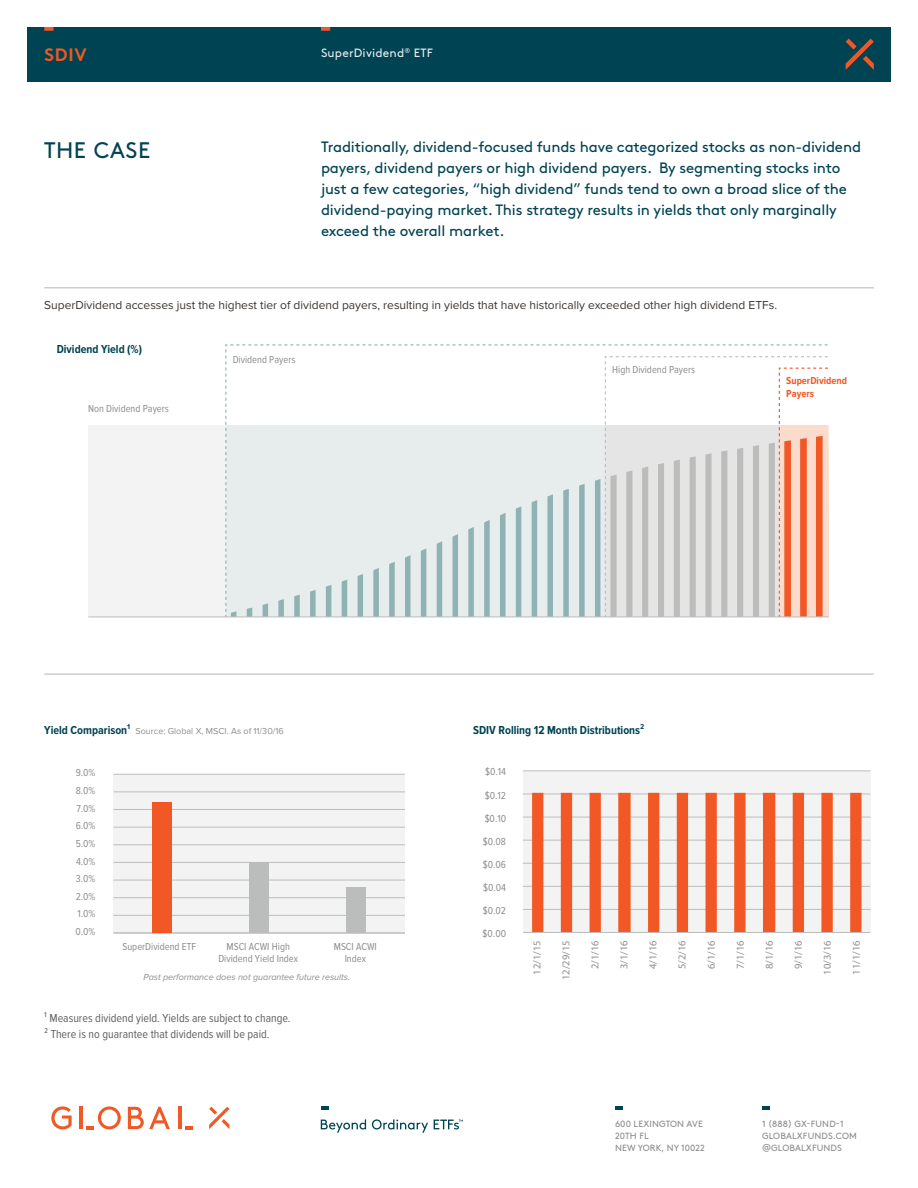
<style>
.page{position:relative;width:918px;height:1188px;background:#fff}
.page>*{position:absolute;margin:0;border:0;box-sizing:border-box;transform-origin:0 0}
.t1{font:22.5px "Brown Std";letter-spacing:.02em;color:#004352}
.t2{font:700 18px "Brown Std";color:#f05825}
.t3{font:15px/21px "Brown Std";letter-spacing:-.01em;color:#004352}
.t4{font:12px "Proxima Nova";color:#3a3531}
.t5{font:12px/16.5px "Proxima Nova Cond";color:#606061}
.t6{font:700 12px "Proxima Nova Cond";color:#004352}
.t7{font:12px "Brown Std";letter-spacing:.015em;color:#e8eaed}
.t8{font:10.5px/12.6px "Proxima Nova Cond";color:#8e8d8e;text-align:center}
.t9{font:10.5px "Myriad Pro";color:#8e8d8e}
.t10{font:10.5px "Proxima Nova Cond";color:#8e8e8d}
.t11{font:700 10.5px/12.6px "Proxima Nova Cond";color:#f15825}
.t12{font:9px/12px "Brown Std";letter-spacing:.015em;color:#8e8d8e}
.t13{font:9px "Proxima Nova";color:#8e8d8e}
.t14{font:italic 9px "Proxima Nova";color:#8e8d8e}
.s1{font-family:"Proxima Nova Cond";font-weight:700;font-size:12px;color:#004352}
</style>
<div class="page">
<div style="left:27px;top:27px;width:864px;height:54px;background:#004352"></div>
<svg style="left:846px;top:39px;width:28px;height:31px"></svg>
<svg style="left:44px;top:27px;width:10px;height:4px"></svg>
<svg style="left:321px;top:27px;width:9px;height:4px"></svg>
<svg style="left:128px;top:1107px;width:42px;height:22px"></svg>
<svg style="left:209px;top:1107px;width:20px;height:22px"></svg>
<hr style="left:178px;top:1107px;width:4px;height:22px;background:#f05825">
<svg style="left:185px;top:1126px;width:8px;height:3px"></svg>
<svg style="left:51px;top:1106px;width:21px;height:23px"></svg>
<hr style="left:80px;top:1107px;width:3px;height:22px;background:#f05825">
<svg style="left:86px;top:1106px;width:35px;height:23px"></svg>
<svg style="left:762px;top:1106px;width:8px;height:4px"></svg>
<svg style="left:615px;top:1106px;width:8px;height:4px"></svg>
<svg style="left:321px;top:1106px;width:8px;height:4px"></svg>
<svg style="left:321px;top:1119px;width:45px;height:14px"></svg>
<svg style="left:372px;top:1119px;width:56px;height:14px"></svg>
<svg style="left:434px;top:1120px;width:29px;height:10px"></svg>
<hr style="left:44px;top:287px;width:830px;height:1px;background:#bbbdbc">
<hr style="left:44px;top:674px;width:830px;height:1px;background:#bbbdbc">
<div style="left:113px;top:774px;width:292px;height:159px;background:#f3f3f3"></div>
<hr style="left:114px;top:933px;width:291px;height:1px;background:#bcbdbb">
<hr style="left:114px;top:915px;width:291px;height:1px;background:#bcbdbb">
<hr style="left:114px;top:897px;width:291px;height:1px;background:#bcbdbb">
<hr style="left:114px;top:880px;width:291px;height:1px;background:#bcbdbb">
<hr style="left:114px;top:862px;width:291px;height:1px;background:#bcbdbb">
<hr style="left:114px;top:845px;width:291px;height:1px;background:#bcbdbb">
<hr style="left:114px;top:827px;width:291px;height:1px;background:#bcbdbb">
<hr style="left:114px;top:809px;width:291px;height:1px;background:#bcbdbb">
<hr style="left:114px;top:792px;width:291px;height:1px;background:#bcbdbb">
<hr style="left:114px;top:774px;width:291px;height:1px;background:#bcbdbb">
<div style="left:347px;top:888px;width:19px;height:45px;background:#bbbdbc"></div>
<div style="left:250px;top:863px;width:19px;height:70px;background:#bbbdbc"></div>
<div style="left:152px;top:803px;width:20px;height:130px;background:#f15825"></div>
<div style="left:88px;top:425px;width:138px;height:192px;background:#f3f3f3"></div>
<svg style="left:225px;top:344px;width:604px;height:273px"></svg>
<hr style="left:88px;top:617px;width:741px;height:1px;background:#bcbdbb">
<div style="left:523px;top:771px;width:348px;height:161px;background:#f3f3f3"></div>
<hr style="left:523px;top:909px;width:347px;height:1px;background:#bbbdbc">
<hr style="left:523px;top:886px;width:347px;height:1px;background:#bbbdbc">
<hr style="left:523px;top:863px;width:347px;height:1px;background:#bbbdbc">
<hr style="left:523px;top:840px;width:347px;height:1px;background:#bbbdbc">
<hr style="left:523px;top:817px;width:347px;height:1px;background:#bbbdbc">
<hr style="left:523px;top:794px;width:347px;height:1px;background:#bbbdbc">
<hr style="left:523px;top:771px;width:347px;height:1px;background:#bbbdbc">
<svg style="left:532px;top:793px;width:329px;height:139px"></svg>
<hr style="left:523px;top:932px;width:347px;height:1px;background:#bbbdbc">
<p class="t2" style="left:44px;top:44px;width:44px">SDIV</p>
<p class="t7" style="left:321px;top:46px;width:114px">SuperDividend<sup>®</sup> ETF</p>
<h1 class="t1" style="left:44px;top:137px;width:107px">THE CASE</h1>
<p class="t3" style="left:321px;top:136px;width:542px">Traditionally, dividend-focused funds have categorized stocks as non-dividend payers, dividend payers or high dividend payers. By segmenting stocks into just a few categories, “high dividend” funds tend to own a broad slice of the dividend-paying market. This strategy results in yields that only marginally exceed the overall market.</p>
<p class="t4" style="left:44px;top:298px;width:734px">SuperDividend accesses just the highest tier of dividend payers, resulting in yields that have historically exceeded other high dividend ETFs.</p>
<p class="t6" style="left:57px;top:343px;width:87px">Dividend Yield (%)</p>
<p class="t10" style="left:88px;top:403px;width:82px">Non Dividend Payers</p>
<p class="t10" style="left:233px;top:353px;width:64px">Dividend Payers</p>
<p class="t10" style="left:612px;top:363px;width:85px">High Dividend Payers</p>
<p class="t11" style="left:786px;top:375px;width:62px">SuperDividend<br>Payers</p>
<p class="t13" style="left:44px;top:726px;width:241px"><span class="s1">Yield Comparison¹</span> Source: Global X, MSCI. As of 11/30/16</p>
<p class="t8" style="left:76px;top:767px;width:21px">9.0%</p>
<p class="t8" style="left:76px;top:784px;width:21px">8.0%</p>
<p class="t8" style="left:76px;top:802px;width:21px">7.0%</p>
<p class="t8" style="left:76px;top:820px;width:21px">6.0%</p>
<p class="t8" style="left:76px;top:837px;width:21px">5.0%</p>
<p class="t8" style="left:76px;top:855px;width:21px">4.0%</p>
<p class="t8" style="left:76px;top:873px;width:21px">3.0%</p>
<p class="t8" style="left:76px;top:890px;width:21px">2.0%</p>
<p class="t8" style="left:78px;top:908px;width:19px">1.0%</p>
<p class="t8" style="left:75px;top:926px;width:21px">0.0%</p>
<p class="t8" style="left:123px;top:940px;width:75px">SuperDividend ETF</p>
<p class="t8" style="left:218px;top:940px;width:81px">MSCI ACWI High<br>Dividend Yield Index</p>
<p class="t8" style="left:334px;top:940px;width:45px">MSCI ACWI<br>Index</p>
<p class="t14" style="left:143px;top:972px;width:208px">Past performance does not guarantee future results.</p>
<p class="t5" style="left:44px;top:1010px;width:248px">¹ Measures dividend yield. Yields are subject to change.<br>² There is no guarantee that dividends will be paid.</p>
<p class="t6" style="left:473px;top:724px;width:173px">SDIV Rolling 12 Month Distributions²</p>
<p class="t8" style="left:485px;top:766px;width:22px">$0.14</p>
<p class="t8" style="left:485px;top:789px;width:23px">$0.12</p>
<p class="t8" style="left:485px;top:812px;width:23px">$0.10</p>
<p class="t8" style="left:483px;top:835px;width:25px">$0.08</p>
<p class="t8" style="left:483px;top:858px;width:25px">$0.06</p>
<p class="t8" style="left:483px;top:881px;width:24px">$0.04</p>
<p class="t8" style="left:483px;top:904px;width:25px">$0.02</p>
<p class="t8" style="left:483px;top:928px;width:25px">$0.00</p>
<p class="t9" style="left:530px;top:975px;width:36px;rotate:-90deg">12/1/15</p>
<p class="t9" style="left:559px;top:980px;width:41px;rotate:-90deg">12/29/15</p>
<p class="t9" style="left:589px;top:969px;width:30px;rotate:-90deg">2/1/16</p>
<p class="t9" style="left:618px;top:969px;width:30px;rotate:-90deg">3/1/16</p>
<p class="t9" style="left:647px;top:969px;width:30px;rotate:-90deg">4/1/16</p>
<p class="t9" style="left:676px;top:969px;width:30px;rotate:-90deg">5/2/16</p>
<p class="t9" style="left:705px;top:969px;width:30px;rotate:-90deg">6/1/16</p>
<p class="t9" style="left:734px;top:969px;width:30px;rotate:-90deg">7/1/16</p>
<p class="t9" style="left:763px;top:969px;width:30px;rotate:-90deg">8/1/16</p>
<p class="t9" style="left:792px;top:969px;width:30px;rotate:-90deg">9/1/16</p>
<p class="t9" style="left:821px;top:975px;width:36px;rotate:-90deg">10/3/16</p>
<p class="t9" style="left:850px;top:975px;width:36px;rotate:-90deg">11/1/16</p>
<p class="t12" style="left:615px;top:1118px;width:91px">600 LEXINGTON AVE<br>20TH FL<br>NEW YORK, NY 10022</p>
<p class="t12" style="left:762px;top:1118px;width:97px">1 (888) GX-FUND-1<br>GLOBALXFUNDS.COM @GLOBALXFUNDS</p>
</div>
